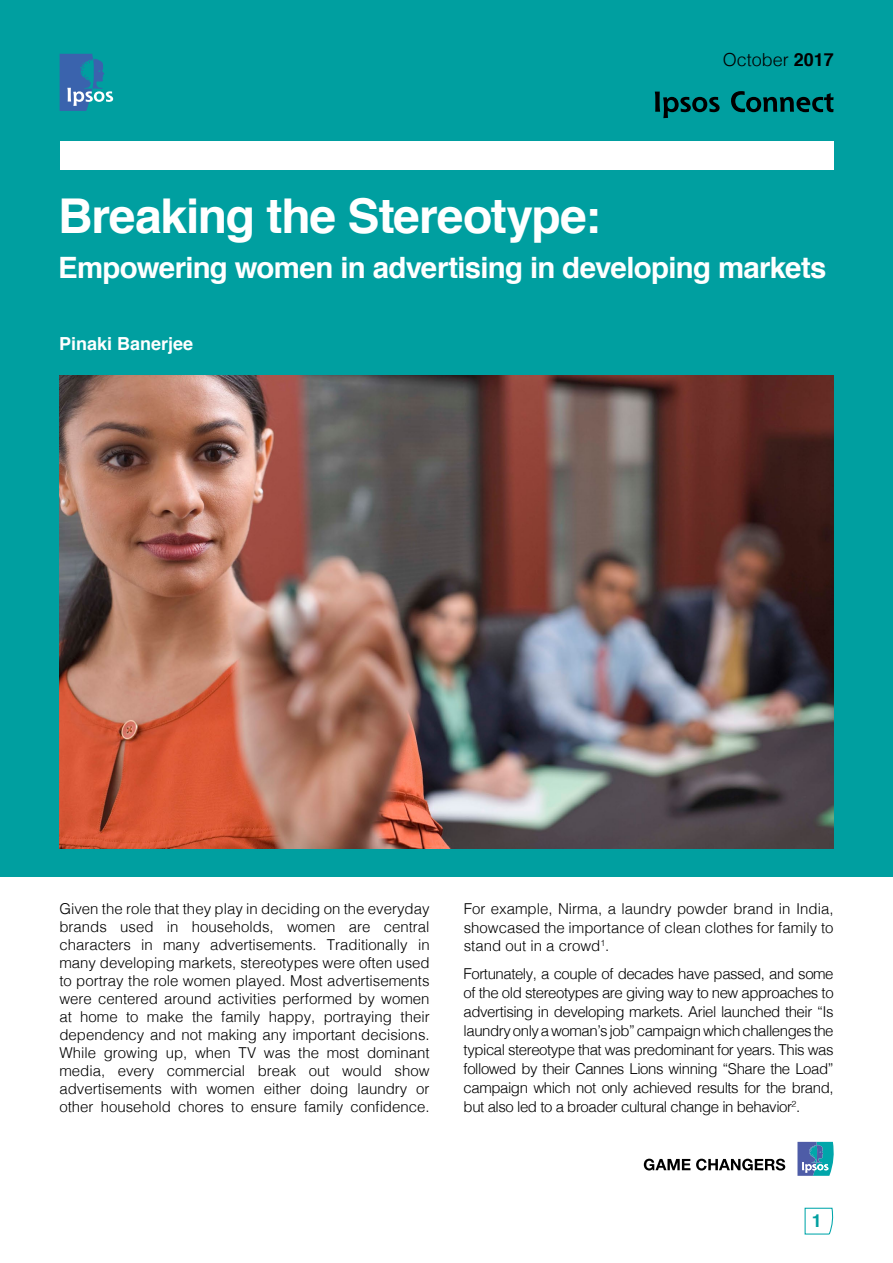
<style>
.page{position:relative;width:893px;height:1263px;background:#fff}
.page>*{position:absolute;margin:0;border:0;box-sizing:border-box;transform-origin:0 0}
.t1{font:700 48px "Helvetica";letter-spacing:-.025em;color:#fff}
.t2{font:700 29.4px "Helvetica";letter-spacing:-.025em;color:#fff}
.t3{font:700 18px "Helvetica";color:#fff}
.t4{font:300 18px "Helvetica";color:#000}
.t5{font:700 18px "Helvetica";color:#009fa0}
.t6{font:300 15px/18px "Helvetica";color:#000;text-align:justify}
.s1{font-weight:700}
</style>
<div class="page">
<div style="left:0;top:0;width:893px;height:876px;background:#009fa0"></div>
<svg style="left:655px;top:92px;width:65px;height:26px"></svg>
<svg style="left:731px;top:91px;width:102px;height:21px"></svg>
<div style="left:60px;top:141px;width:773px;height:28px;background:#fff"></div>
<svg style="left:60px;top:54px;width:54px;height:57px"></svg>
<svg style="left:797px;top:1142px;width:37px;height:34px"></svg>
<svg style="left:644px;top:1159px;width:141px;height:11px"></svg>
<svg style="left:804px;top:1207px;width:29px;height:28px"></svg>
<img style="left:60px;top:376px;width:774px;height:472px">
<p class="t4" style="left:723px;top:44px;width:113px">October <span class="s1">2017</span></p>
<h1 class="t1" style="left:58px;top:178px;width:544px">Breaking the Stereotype:</h1>
<h2 class="t2" style="left:58px;top:244px;width:770px">Empowering women in advertising in developing markets</h2>
<p class="t3" style="left:59px;top:329px;width:136px">Pinaki Banerjee</p>
<p class="t6" style="left:59px;top:898px;width:372px">Given the role that they play in deciding on the everyday brands used in households, women are central characters in many advertisements. Traditionally in many developing markets, stereotypes were often used to portray the role women played. Most advertisements were centered around activities performed by women at home to make the family happy, portraying their dependency and not making any important decisions.<br>While growing up, when TV was the most dominant media, every commercial break out would show advertisements with women either doing laundry or other household chores to ensure family confidence.</p>
<p class="t6" style="left:464px;top:898px;width:371px;line-height:18.9px">For example, Nirma, a laundry powder brand in India, showcased the importance of clean clothes for family to stand out in a crowd<sup>1</sup>.</p>
<p class="t6" style="left:464px;top:963px;width:371px;line-height:18.9px">Fortunately, a couple of decades have passed, and some of the old stereotypes are giving way to new approaches to advertising in developing markets. Ariel launched their “Is laundry only a woman’s job” campaign which challenges the typical stereotype that was predominant for years. This was followed by their Cannes Lions winning “Share the Load” campaign which not only achieved results for the brand, but also led to a broader cultural change in behavior<sup>2</sup>.</p>
<p class="t5" style="left:812px;top:1206px;width:12px">1</p>
</div>
